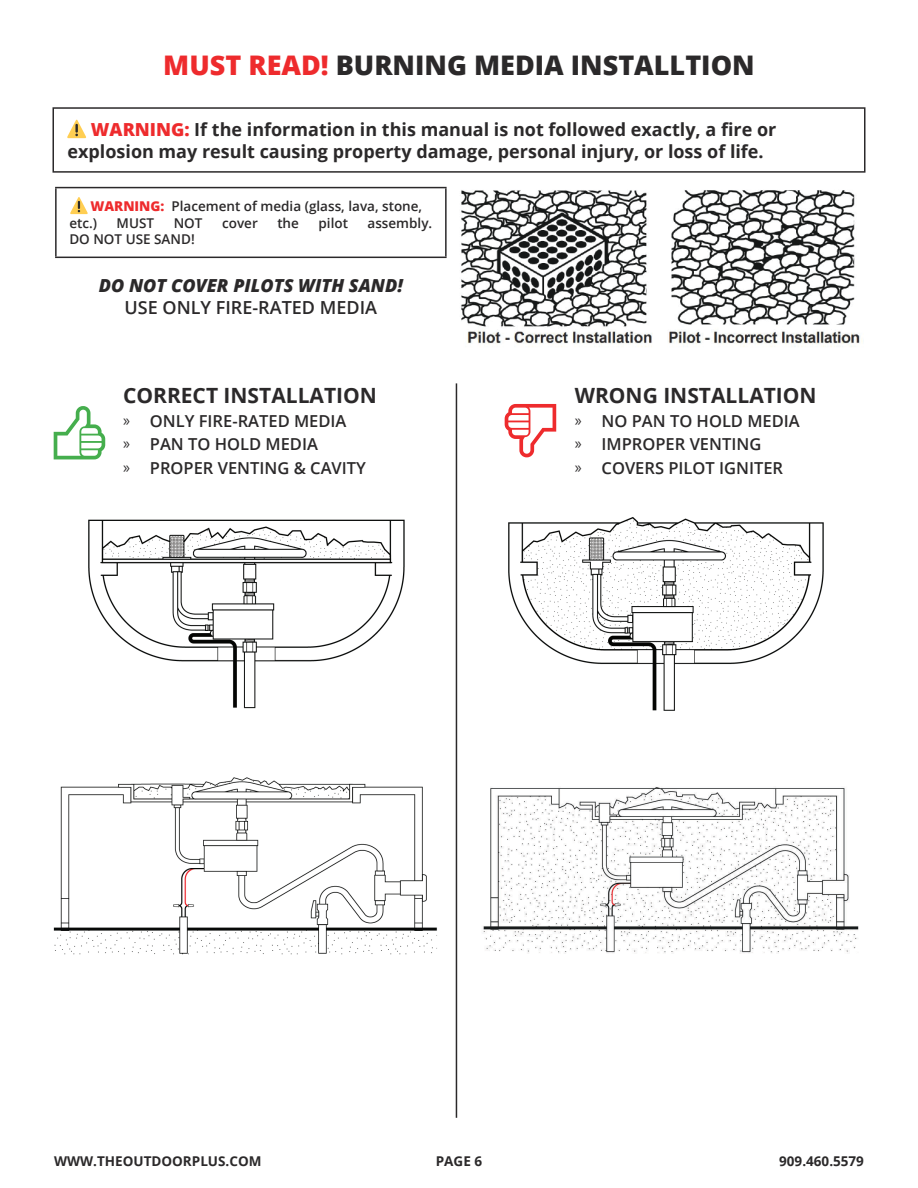
<style>
.page{position:relative;width:918px;height:1188px;background:#fff}
.page>*{position:absolute;margin:0;border:0;box-sizing:border-box;transform-origin:0 0}
.t1{font:800 27px "Open Sans";color:#2b292a}
.t2{font:700 21px "Open Sans";color:#2b292a}
.t3{font:700 18px/21.6px "Open Sans";color:#2b292a}
.t4{font:italic 800 18px "Open Sans";color:#2b292a}
.t5{font:600 18px "Open Sans";color:#2b292a}
.t6{font:600 16.5px/23.5px "Open Sans";color:#2b292a}
.t7{font:600 13.5px/16.2px "Open Sans";color:#2b292a}
.t8{font:700 13.5px "Open Sans";color:#2b292a}
.s1{color:#ee2b2d}
.s2{font-weight:800;color:#ee2b2d}
.s3{font-family:"Myriad Pro";font-weight:400}
</style>
<div class="page">
<svg style="left:67px;top:119px;width:19px;height:19px"></svg>
<div style="left:53px;top:107px;width:813px;height:66px;border:2px solid #2b292a"></div>
<hr style="left:55px;top:187px;width:392px;height:1px;background:#2b292a">
<hr style="left:55px;top:188px;width:2px;height:69px;background:#2b292a">
<hr style="left:445px;top:188px;width:2px;height:69px;background:#2b292a">
<hr style="left:55px;top:257px;width:392px;height:1px;background:#2b292a">
<svg style="left:70px;top:197px;width:18px;height:17px"></svg>
<img style="left:461px;top:190px;width:401px;height:157px">
<img style="left:53px;top:519px;width:384px;height:436px">
<img style="left:508px;top:517px;width:316px;height:194px">
<img style="left:483px;top:787px;width:376px;height:167px">
<hr style="left:456px;top:383px;width:1px;height:735px;background:#2b292a">
<h1 class="t1" style="left:163px;top:54px;width:593px"><span class="s1">MUST READ!</span> BURNING MEDIA INSTALLTION</h1>
<p class="t3" style="left:68px;top:118px;width:710px;text-indent:23px"><span class="s2">WARNING:</span> If the information in this manual is not followed exactly, a fire or explosion may result causing property damage, personal injury, or loss of life.</p>
<p class="t7" style="left:69px;top:198px;width:354px;text-indent:21px"><span class="s2">WARNING:</span> Placement of media (glass, lava, stone, etc.)</p>
<p class="t7" style="left:117px;top:214px;width:39px">MUST</p>
<p class="t7" style="left:174px;top:214px;width:30px">NOT</p>
<p class="t7" style="left:222px;top:214px;width:37px">cover</p>
<p class="t7" style="left:277px;top:214px;width:23px">the</p>
<p class="t7" style="left:319px;top:214px;width:31px">pilot</p>
<p class="t7" style="left:368px;top:214px;width:66px">assembly.</p>
<p class="t7" style="left:69px;top:231px;width:127px">DO NOT USE SAND!</p>
<p class="t4" style="left:99px;top:275px;width:306px">DO NOT COVER PILOTS WITH SAND!</p>
<p class="t5" style="left:125px;top:300px;width:254px">USE ONLY FIRE-RATED MEDIA</p>
<p class="t2" style="left:123px;top:387px;width:255px">CORRECT INSTALLATION</p>
<p class="t6" style="left:123px;top:411px;width:244px"><span class="s3">»</span> ONLY FIRE-RATED MEDIA<br><span class="s3">»</span> PAN TO HOLD MEDIA<br><span class="s3">»</span> PROPER VENTING &amp; CAVITY</p>
<p class="t2" style="left:575px;top:387px;width:243px">WRONG INSTALLATION</p>
<p class="t6" style="left:575px;top:411px;width:227px"><span class="s3">»</span> NO PAN TO HOLD MEDIA <span class="s3">»</span> IMPROPER VENTING<br><span class="s3">»</span> COVERS PILOT IGNITER</p>
<p class="t8" style="left:54px;top:1155px;width:209px">WWW.THEOUTDOORPLUS.COM</p>
<p class="t8" style="left:436px;top:1155px;width:48px">PAGE 6</p>
<p class="t8" style="left:779px;top:1155px;width:86px">909.460.5579</p>
</div>
